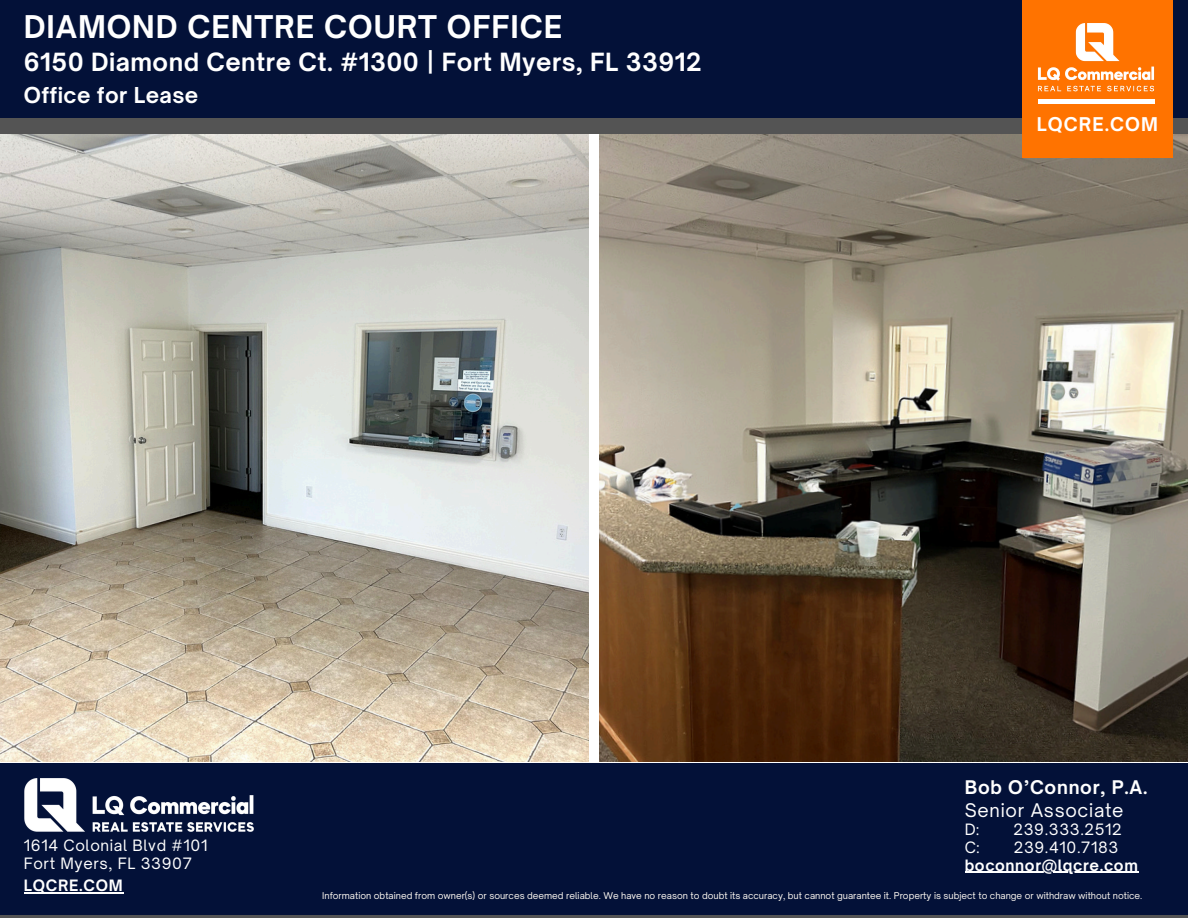
<style>
.page{position:relative;width:1188px;height:918px;background:#fff}
.page>*{position:absolute;margin:0;border:0;box-sizing:border-box;transform-origin:0 0}
.t1{font:700 30px "Open Sauce One";letter-spacing:.03em;color:#fff}
.t2{font:700 24px "Open Sauce One";letter-spacing:.02em;color:#fff}
.t3{font:700 21px "Open Sauce One";letter-spacing:.02em;color:#fff}
.t4{font:700 18.15px "Open Sauce One";letter-spacing:.06em;color:#fff}
.t5{font:700 18px/22.5px "Open Sauce One";letter-spacing:.04em;color:#fff}
.t6{font:15px "Open Sauce One";letter-spacing:.04em;color:#fff}
.t7{font:700 15px "Open Sauce One";letter-spacing:.04em;color:#fff}
.t8{font:9.6px "Open Sauce One";color:#fdf8f1}
.t9{font:9px "Open Sauce One";color:#fdf8f1}
.s1{font-weight:400}
</style>
<div class="page">
<div style="left:0;top:0;width:1188px;height:120px;background:#031138"></div>
<img style="left:0;top:134px;width:589px;height:628px">
<img style="left:599px;top:134px;width:589px;height:628px">
<div style="left:0;top:118px;width:1188px;height:16px;background:#545454"></div>
<div style="left:0;top:913px;width:1188px;height:5px;background:#545454"></div>
<div style="left:0;top:763px;width:1188px;height:152px;background:#031138"></div>
<hr style="left:24px;top:892px;width:100px;height:1px;background:#fff">
<img style="left:24px;top:778px;width:230px;height:54px">
<div style="left:1022px;top:0;width:151px;height:157px;background:#ff7300"></div>
<img style="left:1038px;top:23px;width:117px;height:69px">
<div style="left:1039px;top:99px;width:116px;height:5px;background:#fff"></div>
<hr style="left:965px;top:872px;width:173px;height:1px;background:#fff">
<h6 class="t1" style="left:24px;top:8px;width:540px">DIAMOND CENTRE COURT OFFICE</h6>
<p class="t2" style="left:24px;top:47px;width:679px">6150 Diamond Centre Ct. #1300 | Fort Myers, FL 33912</p>
<p class="t3" style="left:24px;top:82px;width:176px">Office for Lease</p>
<h6 class="t4" style="left:1037px;top:113px;width:123px">LQCRE.COM</h6>
<p class="t6" style="left:24px;top:836px;width:185px">1614 Colonial Blvd #101</p>
<h4 class="t6" style="left:24px;top:854px;width:170px">Fort Myers, FL 33907</h4>
<p class="t7" style="left:24px;top:876px;width:101px">LQCRE.COM</p>
<p class="t5" style="left:965px;top:776px;width:184px">Bob O’Connor, P.A.<br><span class="s1">Senior Associate</span></p>
<p class="t6" style="left:965px;top:820px;width:16px">D:</p>
<p class="t6" style="left:1014px;top:820px;width:110px">239.333.2512</p>
<p class="t6" style="left:965px;top:838px;width:16px">C:</p>
<p class="t6" style="left:1014px;top:838px;width:106px">239.410.7183</p>
<h3 class="t7" style="left:965px;top:856px;width:175px">boconnor@lqcre.com</h3>
<p class="t9" style="left:322px;top:890px;width:822px">Information obtained from owner(s) or sources deemed reliable. We have no reason to doubt its accuracy, but cannot guarantee it. Property is subject to change or withdraw without notice.</p>
<h3 class="t8" style="left:360px;top:890px;width:785px">Information obtained from owner or sources deemed reliable. We have no reason to doubt its accuracy, but cannot guarantee it. May change or withdraw without notice.</h3>
</div>
